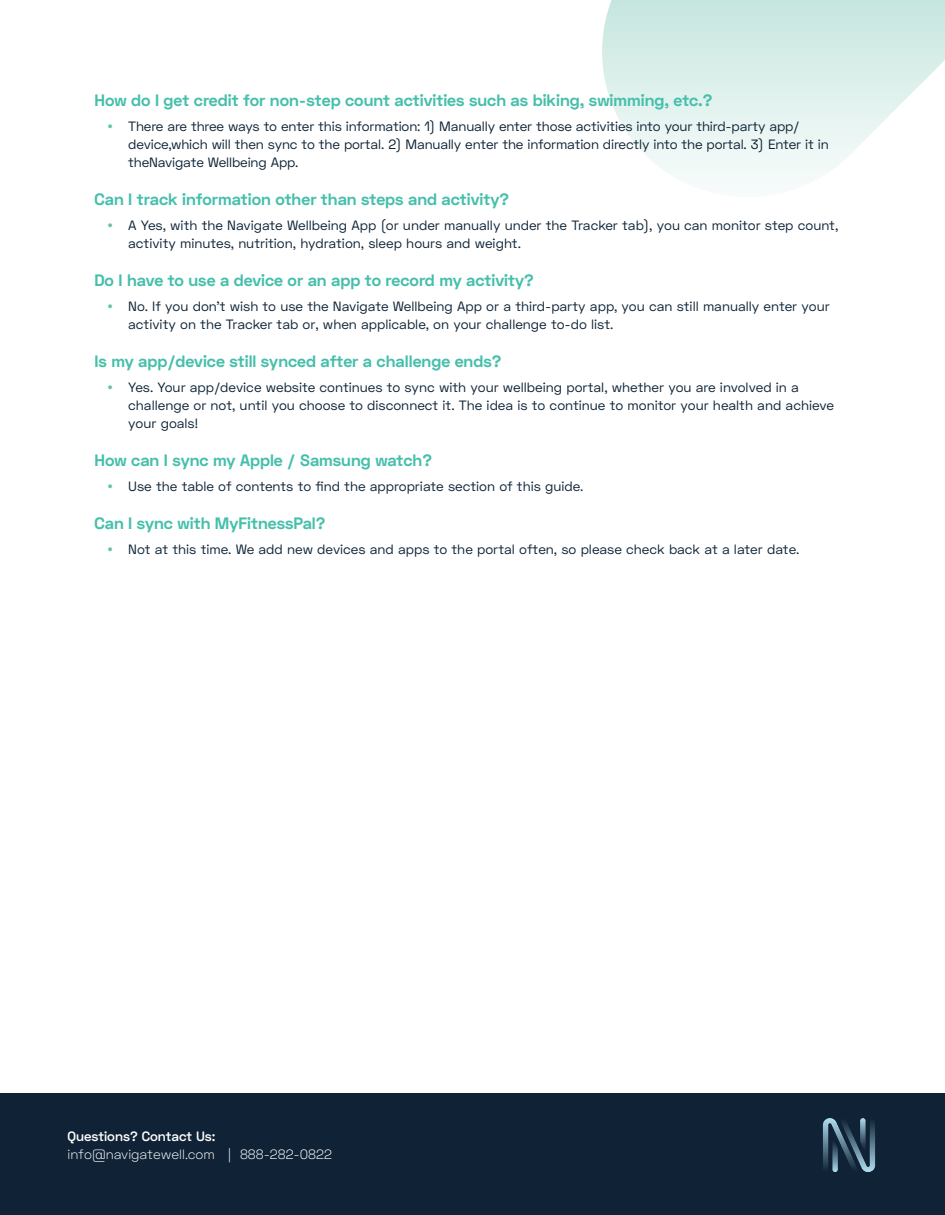
<style>
.page{position:relative;width:945px;height:1215px;background:#fff}
.page>*{position:absolute;margin:0;border:0;box-sizing:border-box;transform-origin:0 0}
.Subheader____Body_Co{font:700 16.5px "Space Grotesk";color:#45bfab}
.t1{font:13.5px/18px "Space Grotesk";color:#0e2437}
.t2{font:300 13.5px/18px "Space Grotesk";color:#fff}
.s1{font-weight:700;color:#64c4a5}
.s2{font-weight:600}
</style>
<div class="page">
<svg style="left:602px;top:0;width:343px;height:184px"></svg>
<div style="left:0;top:1094px;width:945px;height:121px;background:#102236"></div>
<img style="left:822px;top:1118px;width:54px;height:54px">
<p class="Subheader____Body_Co" style="left:94px;top:90px;width:620px">How do I get credit for non-step count activities such as biking, swimming, etc.?</p>
<p class="t1" style="left:128px;top:117px;width:702px;text-indent:-20px"><span class="s1">•</span> There are three ways to enter this information: 1) Manually enter those activities into your third-party app/ device,which will then sync to the portal. 2) Manually enter the information directly into the portal. 3) Enter it in theNavigate Wellbeing App.</p>
<p class="Subheader____Body_Co" style="left:94px;top:189px;width:416px">Can I track information other than steps and activity?</p>
<p class="t1" style="left:128px;top:216px;width:712px;text-indent:-20px"><span class="s1">•</span> A Yes, with the Navigate Wellbeing App (or under manually under the Tracker tab), you can monitor step count, activity minutes, nutrition, hydration, sleep hours and weight.</p>
<p class="Subheader____Body_Co" style="left:94px;top:270px;width:441px">Do I have to use a device or an app to record my activity?</p>
<p class="t1" style="left:128px;top:297px;width:703px;text-indent:-20px"><span class="s1">•</span> No. If you don’t wish to use the Navigate Wellbeing App or a third-party app, you can still manually enter your activity on the Tracker tab or, when applicable, on your challenge to-do list.</p>
<p class="Subheader____Body_Co" style="left:94px;top:351px;width:409px">Is my app/device still synced after a challenge ends?</p>
<p class="t1" style="left:128px;top:378px;width:707px;text-indent:-20px"><span class="s1">•</span> Yes. Your app/device website continues to sync with your wellbeing portal, whether you are involved in a challenge or not, until you choose to disconnect it. The idea is to continue to monitor your health and achieve your goals!</p>
<p class="Subheader____Body_Co" style="left:94px;top:450px;width:339px">How can I sync my Apple / Samsung watch?</p>
<p class="t1" style="left:108px;top:477px;width:477px"><span class="s1">•</span> Use the table of contents to find the appropriate section of this guide.</p>
<p class="Subheader____Body_Co" style="left:94px;top:513px;width:233px">Can I sync with MyFitnessPal?</p>
<p class="t1" style="left:108px;top:540px;width:693px"><span class="s1">•</span> Not at this time. We add new devices and apps to the portal often, so please check back at a later date.</p>
<p class="t2" style="left:68px;top:1127px;width:266px"><span class="s2">Questions? Contact Us: </span>info@navigatewell.com | 888-282-0822</p>
</div>
